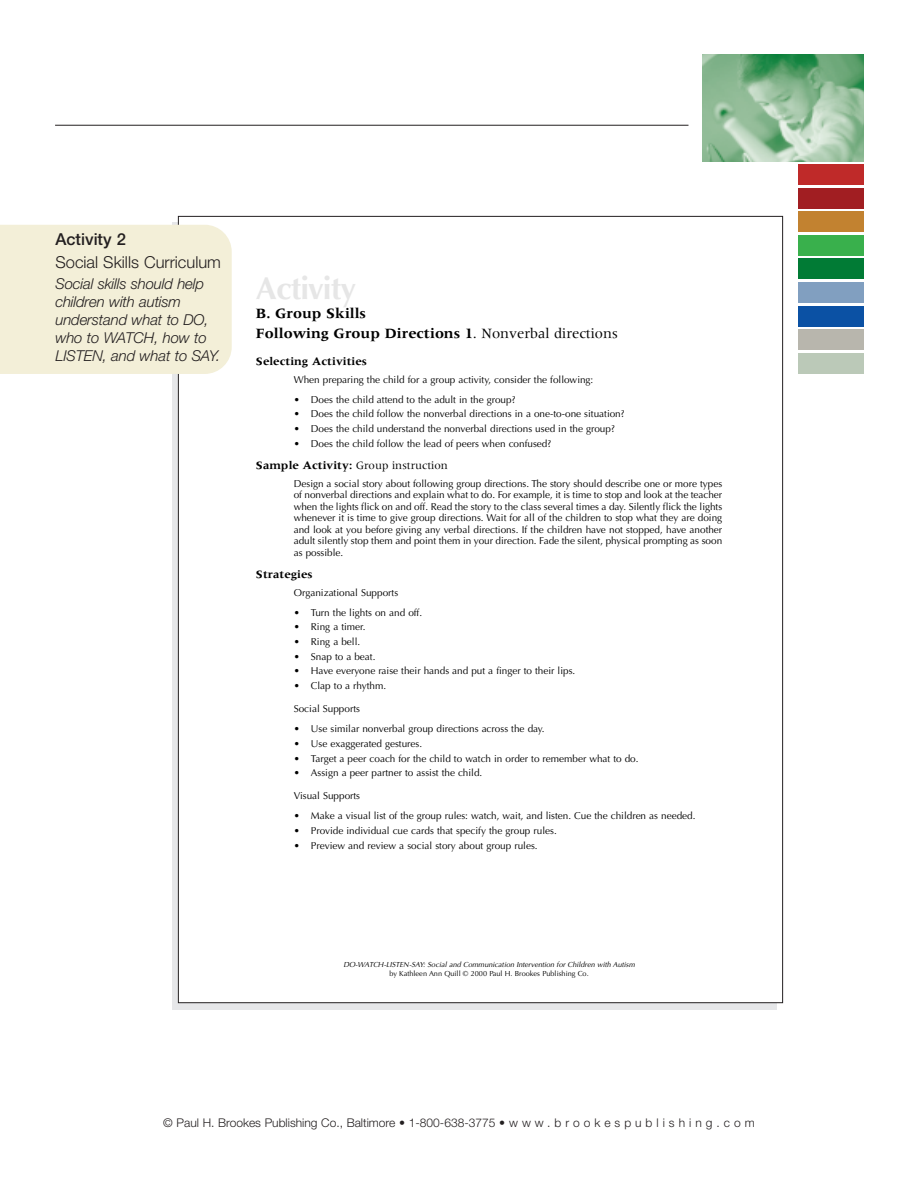
<style>
.page{position:relative;width:918px;height:1188px;background:#fff}
.page>*{position:absolute;margin:0;border:0;box-sizing:border-box;transform-origin:0 0}
.t1{font:700 31.5px "Optima";letter-spacing:-.03em;color:#e6e6e6}
.t2{font:300 16.5px "Helvetica Neue";color:#231f20}
.t3{font:500 16.5px "Helvetica Neue";color:#231f20}
.t4{font:italic 300 15px/18px "Helvetica Neue";letter-spacing:-.01em;color:#231f20}
.t5{font:700 14.7px/20px "Meridien";color:#000}
.t6{font:300 12px "Helvetica Neue";color:#231f20}
.t7{font:11.55px "Meridien";color:#000}
.t8{font:700 11.55px "Meridien";color:#000}
.t9{font:10.05px/11.6px "Optima";color:#000;text-align:justify}
.t10{font:italic 7.35px "Optima";color:#000}
.t11{font:7.35px "Optima";color:#000}
.s1{font-weight:400}
.s2{font-weight:700}
</style>
<div class="page">
<hr style="left:55px;top:125px;width:633px;height:1px;background:#231f20">
<div style="left:799px;top:164px;width:65px;height:21px;background:#bf2a29"></div>
<div style="left:799px;top:188px;width:65px;height:20px;background:#a11e22"></div>
<div style="left:799px;top:212px;width:65px;height:20px;background:#c28230"></div>
<div style="left:799px;top:235px;width:65px;height:20px;background:#39b04c"></div>
<div style="left:799px;top:259px;width:65px;height:20px;background:#017b35"></div>
<div style="left:799px;top:282px;width:65px;height:20px;background:#819fc0"></div>
<div style="left:799px;top:306px;width:65px;height:20px;background:#0b51a4"></div>
<div style="left:799px;top:330px;width:65px;height:20px;background:#b8b6ad"></div>
<div style="left:799px;top:353px;width:65px;height:21px;background:#bbc9b8"></div>
<div style="left:0;top:225px;width:232px;height:149px;background:#f3efd8"></div>
<img style="left:702px;top:54px;width:162px;height:108px">
<h2 class="t3" style="left:55px;top:234px;width:72px">Activity 2</h2>
<h2 class="t2" style="left:55px;top:256px;width:167px">Social Skills Curriculum</h2>
<h3 class="t4" style="left:55px;top:276px;width:166px">Social skills should help children with autism understand what to DO, who to WATCH, how to<br>LISTEN, and what to SAY.</h3>
<h1 class="t1" style="left:256px;top:275px;width:102px">Activity</h1>
<h3 class="t5" style="left:256px;top:304px;width:363px">B. Group Skills<br>Following Group Directions 1<span class="s1">. Nonverbal directions</span></h3>
<p class="t8" style="left:256px;top:357px;width:113px">Selecting Activities</p>
<p class="t9" style="left:294px;top:374px;width:301px">When preparing the child for a group activity, consider the following:</p>
<p class="t9" style="left:294px;top:394px;width:223px">• Does the child attend to the adult in the group?</p>
<p class="t9" style="left:294px;top:409px;width:332px">• Does the child follow the nonverbal directions in a one-to-one situation?</p>
<p class="t9" style="left:294px;top:424px;width:323px">• Does the child understand the nonverbal directions used in the group?</p>
<p class="t9" style="left:294px;top:438px;width:259px">• Does the child follow the lead of peers when confused?</p>
<p class="t7" style="left:256px;top:461px;width:193px"><span class="s2">Sample Activity:</span> Group instruction</p>
<p class="t9" style="left:294px;top:478px;width:430px">Design a social story about following group directions. The story should describe one or more types of nonverbal directions and explain what to do. For example, it is time to stop and look at the teacher when the lights flick on and off. Read the story to the class several times a day. Silently flick the lights whenever it is time to give group directions. Wait for all of the children to stop what they are doing and look at you before giving any verbal directions. If the children have not stopped, have another adult silently stop them and point them in your direction. Fade the silent, physical prompting as soon as possible.</p>
<p class="t8" style="left:256px;top:570px;width:58px">Strategies</p>
<p class="t9" style="left:294px;top:588px;width:106px">Organizational Supports</p>
<p class="t9" style="left:294px;top:607px;width:130px">• Turn the lights on and off.</p>
<p class="t9" style="left:294px;top:622px;width:73px">• Ring a timer.</p>
<p class="t9" style="left:294px;top:637px;width:68px">• Ring a bell.</p>
<p class="t9" style="left:294px;top:652px;width:83px">• Snap to a beat.</p>
<p class="t9" style="left:294px;top:666px;width:283px">• Have everyone raise their hands and put a finger to their lips.</p>
<p class="t9" style="left:294px;top:681px;width:94px">• Clap to a rhythm.</p>
<p class="t9" style="left:294px;top:704px;width:68px">Social Supports</p>
<p class="t9" style="left:294px;top:724px;width:253px">• Use similar nonverbal group directions across the day.</p>
<p class="t9" style="left:294px;top:739px;width:130px">• Use exaggerated gestures.</p>
<p class="t9" style="left:294px;top:753px;width:346px">• Target a peer coach for the child to watch in order to remember what to do.</p>
<p class="t9" style="left:294px;top:768px;width:190px">• Assign a peer partner to assist the child.</p>
<p class="t9" style="left:294px;top:791px;width:68px">Visual Supports</p>
<p class="t9" style="left:294px;top:811px;width:403px">• Make a visual list of the group rules: watch, wait, and listen. Cue the children as needed.</p>
<p class="t9" style="left:294px;top:826px;width:265px">• Provide individual cue cards that specify the group rules.</p>
<p class="t9" style="left:294px;top:841px;width:245px">• Preview and review a social story about group rules.</p>
<p class="t10" style="left:343px;top:962px;width:293px">DO-WATCH-LISTEN-SAY: Social and Communication Intervention for Children with Autism</p>
<p class="t11" style="left:389px;top:970px;width:201px">by Kathleen Ann Quill © 2000 Paul H. Brookes Publishing Co.</p>
<p class="t6" style="left:163px;top:1118px;width:593px">© Paul H. Brookes Publishing Co., Baltimore • 1-800-638-3775 • w w w . b r o o k e s p u b l i s h i n g . c o m</p>
</div>
